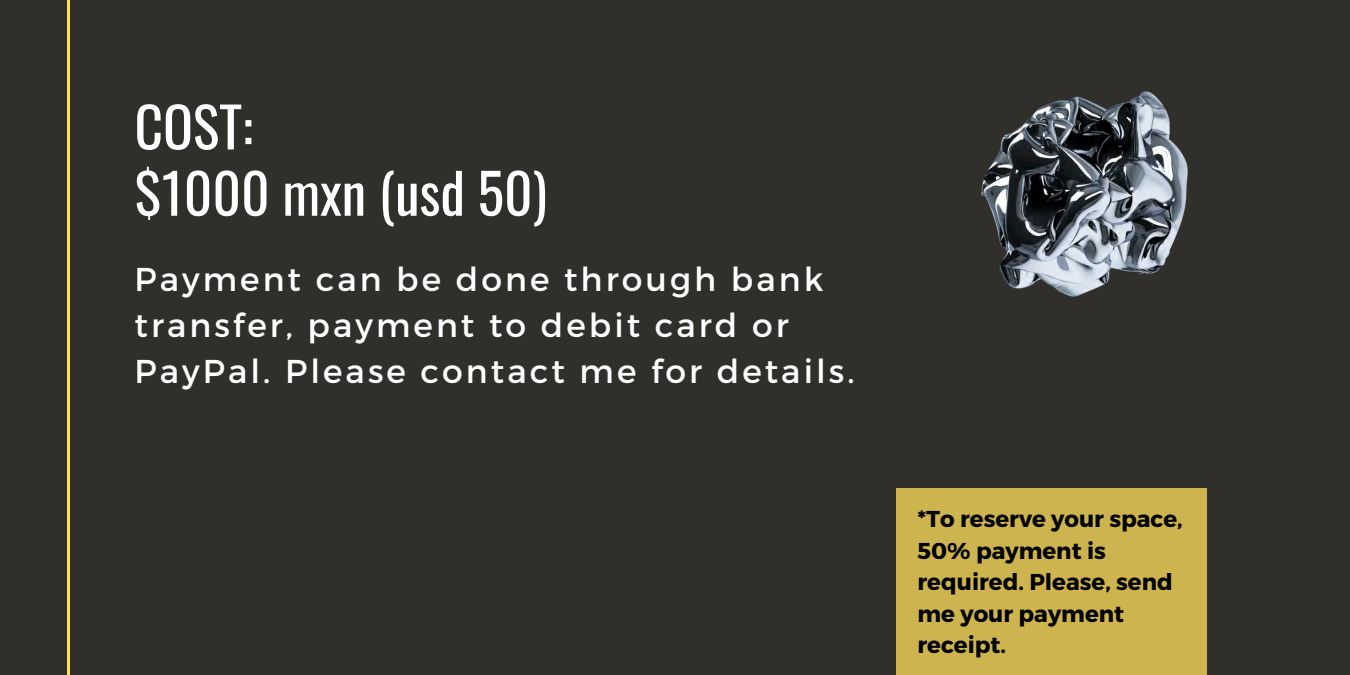
<style>
.page{position:relative;width:1350px;height:675px;background:#312f2c}
.page>*{position:absolute;margin:0;border:0;box-sizing:border-box;transform-origin:0 0}
.t1{font:55.5px "Oswald";color:#fff}
.t2{font:33px/46.2px "Montserrat";letter-spacing:.095em;color:#fff}
.t3{font:700 22.95px/31.5px "Montserrat";color:#000}
</style>
<div class="page">
<hr style="left:68px;top:0;width:2px;height:675px;background:#ffde59">
<div style="left:897px;top:488px;width:310px;height:187px;background:#ceb44e"></div>
<img style="left:981px;top:92px;width:206px;height:204px">
<p class="t1" style="left:135px;top:83px;width:120px">COST:</p>
<p class="t1" style="left:135px;top:150px;width:414px">$1000 mxn (usd 50)</p>
<p class="t2" style="left:135px;top:254px;width:722px">Payment can be done through bank transfer, payment to debit card or<br>PayPal. Please contact me for details.</p>
<p class="t3" style="left:918px;top:502px;width:267px">*To reserve your space,<br>50% payment is required. Please, send me your payment receipt.</p>
</div>
